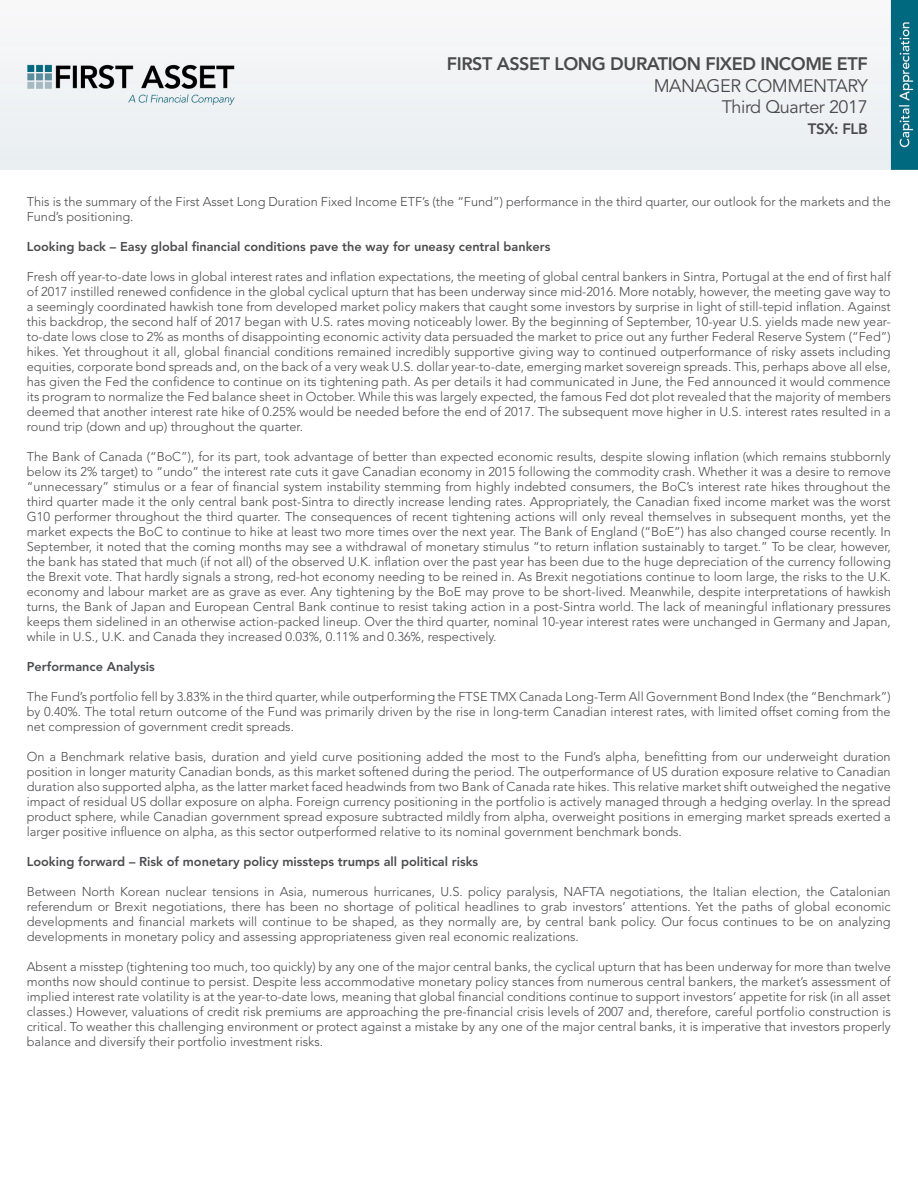
<style>
.page{position:relative;width:918px;height:1188px;background:#fff}
.page>*{position:absolute;margin:0;border:0;box-sizing:border-box;transform-origin:0 0}
.t1{font:800 18px "Avenir LT Std";letter-spacing:-.025em;color:#4b4a4d}
.t2{font:18px "Avenir LT Std";letter-spacing:-.025em;color:#4b4a4d}
.t3{font:18px "Avenir LT Std";letter-spacing:-.025em;color:#4b4c4f}
.t4{font:800 15px "Avenir LT Std";letter-spacing:-.025em;color:#4b4a4d}
.t5{font:300 12.75px/15px "Avenir LT Std";color:#4b4c4f;text-align:justify}
.t6{font:800 12.75px "Avenir LT Std";color:#4b4c4f}
</style>
<div class="page">
<img style="left:0;top:0;width:918px;height:169px">
<p class="t1" style="left:447px;top:53px;width:422px">FIRST ASSET LONG DURATION FIXED INCOME ETF</p>
<p class="t2" style="left:654px;top:75px;width:216px">MANAGER COMMENTARY</p>
<p class="t3" style="left:722px;top:97px;width:147px">Third Quarter 2017</p>
<p class="t4" style="left:808px;top:120px;width:61px">TSX: FLB</p>
<p class="t5" style="left:27px;top:194px;width:866px">This is the summary of the First Asset Long Duration Fixed Income ETF’s (the “Fund”) performance in the third quarter, our outlook for the markets and the<br>Fund’s positioning.</p>
<p class="t6" style="left:27px;top:239px;width:525px">Looking back – Easy global financial conditions pave the way for uneasy central bankers</p>
<p class="t5" style="left:27px;top:269px;width:866px">Fresh off year-to-date lows in global interest rates and inflation expectations, the meeting of global central bankers in Sintra, Portugal at the end of first half of 2017 instilled renewed confidence in the global cyclical upturn that has been underway since mid-2016. More notably, however, the meeting gave way to a seemingly coordinated hawkish tone from developed market policy makers that caught some investors by surprise in light of still-tepid inflation. Against this backdrop, the second half of 2017 began with U.S. rates moving noticeably lower. By the beginning of September, 10-year U.S. yields made new year&shy;to-date lows close to 2% as months of disappointing economic activity data persuaded the market to price out any further Federal Reserve System (“Fed”) hikes. Yet throughout it all, global financial conditions remained incredibly supportive giving way to continued outperformance of risky assets including equities, corporate bond spreads and, on the back of a very weak U.S. dollar year-to-date, emerging market sovereign spreads. This, perhaps above all else, has given the Fed the confidence to continue on its tightening path. As per details it had communicated in June, the Fed announced it would commence its program to normalize the Fed balance sheet in October. While this was largely expected, the famous Fed dot plot revealed that the majority of members deemed that another interest rate hike of 0.25% would be needed before the end of 2017. The subsequent move higher in U.S. interest rates resulted in a round trip (down and up) throughout the quarter.</p>
<p class="t5" style="left:27px;top:449px;width:866px">The Bank of Canada (“BoC”), for its part, took advantage of better than expected economic results, despite slowing inflation (which remains stubbornly below its 2% target) to “undo” the interest rate cuts it gave Canadian economy in 2015 following the commodity crash. Whether it was a desire to remove “unnecessary” stimulus or a fear of financial system instability stemming from highly indebted consumers, the BoC’s interest rate hikes throughout the third quarter made it the only central bank post-Sintra to directly increase lending rates. Appropriately, the Canadian fixed income market was the worst G10 performer throughout the third quarter. The consequences of recent tightening actions will only reveal themselves in subsequent months, yet the market expects the BoC to continue to hike at least two more times over the next year. The Bank of England (“BoE”) has also changed course recently. In September, it noted that the coming months may see a withdrawal of monetary stimulus “to return inflation sustainably to target.” To be clear, however, the bank has stated that much (if not all) of the observed U.K. inflation over the past year has been due to the huge depreciation of the currency following the Brexit vote. That hardly signals a strong, red-hot economy needing to be reined in. As Brexit negotiations continue to loom large, the risks to the U.K. economy and labour market are as grave as ever. Any tightening by the BoE may prove to be short-lived. Meanwhile, despite interpretations of hawkish turns, the Bank of Japan and European Central Bank continue to resist taking action in a post-Sintra world. The lack of meaningful inflationary pressures keeps them sidelined in an otherwise action-packed lineup. Over the third quarter, nominal 10-year interest rates were unchanged in Germany and Japan, while in U.S., U.K. and Canada they increased 0.03%, 0.11% and 0.36%, respectively.</p>
<p class="t6" style="left:27px;top:659px;width:129px">Performance Analysis</p>
<p class="t5" style="left:27px;top:689px;width:865px">The Fund’s portfolio fell by 3.83% in the third quarter, while outperforming the FTSE TMX Canada Long-Term All Government Bond Index (the “Benchmark”) by 0.40%. The total return outcome of the Fund was primarily driven by the rise in long-term Canadian interest rates, with limited offset coming from the net compression of government credit spreads.</p>
<p class="t5" style="left:27px;top:749px;width:866px">On a Benchmark relative basis, duration and yield curve positioning added the most to the Fund’s alpha, benefitting from our underweight duration position in longer maturity Canadian bonds, as this market softened during the period. The outperformance of US duration exposure relative to Canadian duration also supported alpha, as the latter market faced headwinds from two Bank of Canada rate hikes. This relative market shift outweighed the negative impact of residual US dollar exposure on alpha. Foreign currency positioning in the portfolio is actively managed through a hedging overlay. In the spread product sphere, while Canadian government spread exposure subtracted mildly from alpha, overweight positions in emerging market spreads exerted a larger positive influence on alpha, as this sector outperformed relative to its nominal government benchmark bonds.</p>
<p class="t6" style="left:27px;top:854px;width:453px">Looking forward – Risk of monetary policy missteps trumps all political risks</p>
<p class="t5" style="left:27px;top:884px;width:865px">Between North Korean nuclear tensions in Asia, numerous hurricanes, U.S. policy paralysis, NAFTA negotiations, the Italian election, the Catalonian referendum or Brexit negotiations, there has been no shortage of political headlines to grab investors’ attentions. Yet the paths of global economic developments and financial markets will continue to be shaped, as they normally are, by central bank policy. Our focus continues to be on analyzing developments in monetary policy and assessing appropriateness given real economic realizations.</p>
<p class="t5" style="left:27px;top:959px;width:866px">Absent a misstep (tightening too much, too quickly) by any one of the major central banks, the cyclical upturn that has been underway for more than twelve months now should continue to persist. Despite less accommodative monetary policy stances from numerous central bankers, the market’s assessment of implied interest rate volatility is at the year-to-date lows, meaning that global financial conditions continue to support investors’ appetite for risk (in all asset classes.) However, valuations of credit risk premiums are approaching the pre-financial crisis levels of 2007 and, therefore, careful portfolio construction is critical. To weather this challenging environment or protect against a mistake by any one of the major central banks, it is imperative that investors properly balance and diversify their portfolio investment risks.</p>
</div>
